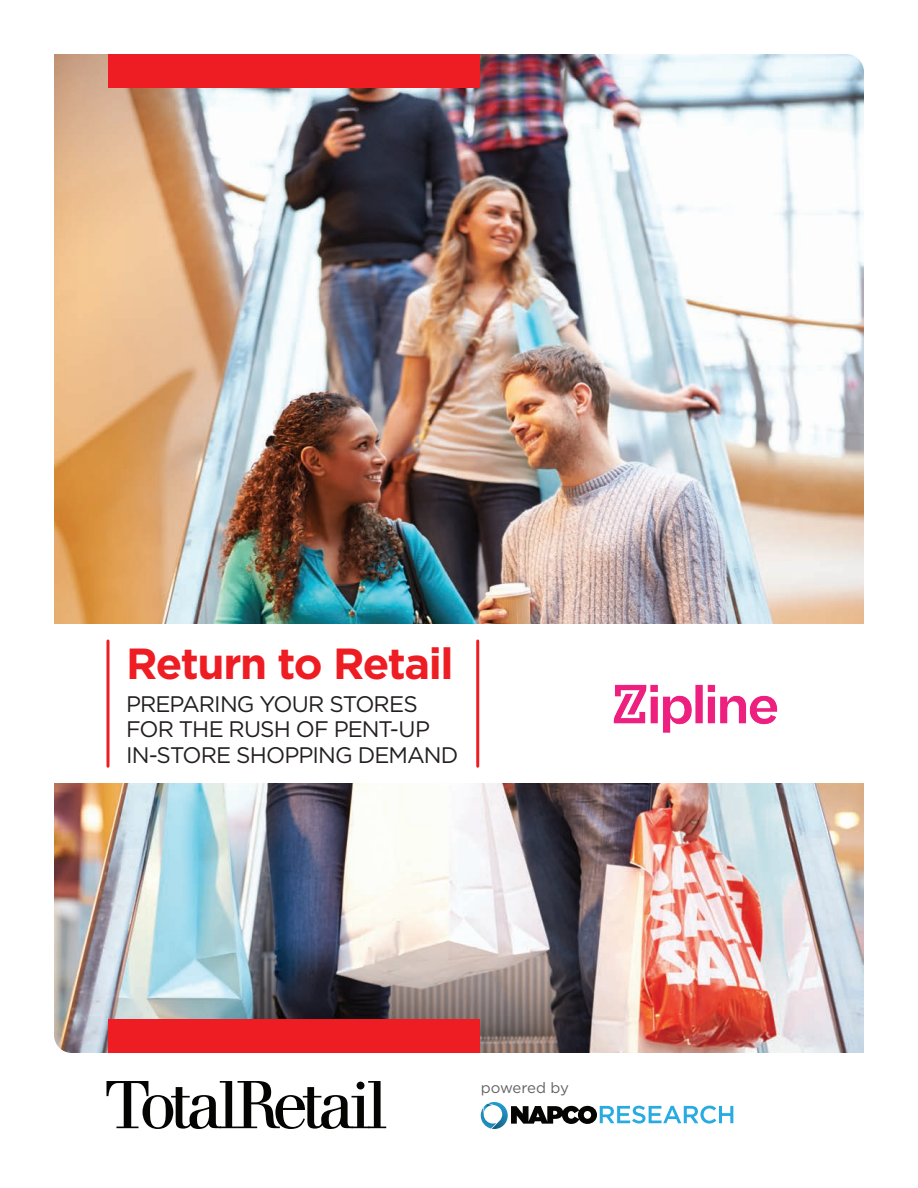
<style>
.page{position:relative;width:918px;height:1188px;background:#fff}
.page>*{position:absolute;margin:0;border:0;box-sizing:border-box;transform-origin:0 0}
.t1{font:700 43.5px "Gotham";letter-spacing:-.035em;color:#ee1d23}
.t2{font:22.5px/25.5px "Gotham";letter-spacing:-.04em;color:#231f20}
.t3{font:15px "Gotham";letter-spacing:-.02em;color:#636366}
</style>
<div class="page">
<img style="left:54px;top:54px;width:810px;height:999px">
<div style="left:108px;top:54px;width:371px;height:33px;background:#ee1d23"></div>
<div style="left:108px;top:1020px;width:371px;height:33px;background:#ee1d23"></div>
<svg style="left:107px;top:1081px;width:279px;height:48px"></svg>
<div style="left:28px;top:624px;width:873px;height:159px;background:#fff"></div>
<svg style="left:106px;top:641px;width:4px;height:125px"></svg>
<hr style="left:476px;top:641px;width:3px;height:125px;background:#ee1d23">
<img style="left:613px;top:684px;width:165px;height:49px">
<svg style="left:481px;top:1102px;width:252px;height:27px"></svg>
<h1 class="t1" style="left:126px;top:635px;width:329px">Return to Retail</h1>
<p class="t2" style="left:126px;top:690px;width:334px">PREPARING YOUR STORES<br>FOR THE RUSH OF PENT-UP<br>IN-STORE SHOPPING DEMAND</p>
<p class="t3" style="left:481px;top:1078px;width:90px">powered by</p>
</div>
